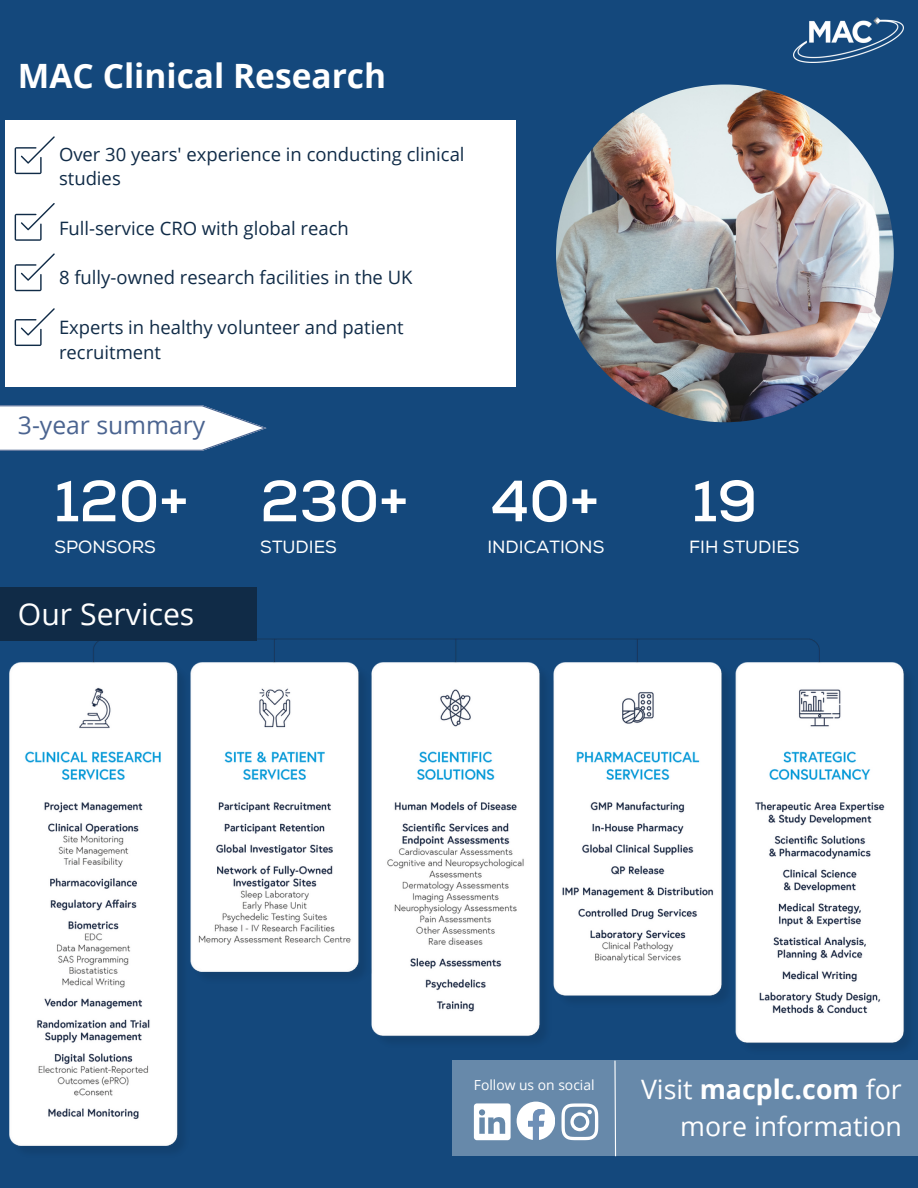
<style>
.page{position:relative;width:918px;height:1188px;background:#14487c}
.page>*{position:absolute;margin:0;border:0;box-sizing:border-box;transform-origin:0 0}
.t1{font:700 58.05px "Nexa";color:#fff}
.t2{font:700 33.45px "Open Sans";color:#fff}
.t3{font:30.15px "Open Sans";color:#fff}
.t4{font:26.7px/37.2px "Open Sans";color:#fff;text-align:right}
.t5{font:24.6px "Open Sans";color:#4b6490}
.t6{font:18.45px/24.8px "Open Sans";color:#102b47}
.t7{font:17.7px "Nexa";color:#fff}
.t8{font:13.8px "Open Sans";color:#fff}
.s1{font-weight:700}
</style>
<div class="page">
<img style="left:0;top:587px;width:908px;height:563px">
<div style="left:5px;top:120px;width:510px;height:267px;background:#fff"></div>
<svg style="left:15px;top:136px;width:40px;height:38px"></svg>
<svg style="left:15px;top:203px;width:40px;height:38px"></svg>
<svg style="left:15px;top:253px;width:40px;height:38px"></svg>
<svg style="left:15px;top:308px;width:40px;height:38px"></svg>
<img style="left:556px;top:85px;width:338px;height:337px;border-radius:50%">
<svg style="left:0;top:405px;width:267px;height:46px;background:#dae1e9"></svg>
<div style="left:452px;top:1060px;width:466px;height:96px;background:#6789aa"></div>
<svg style="left:474px;top:1103px;width:37px;height:37px"></svg>
<svg style="left:517px;top:1102px;width:38px;height:38px"></svg>
<svg style="left:562px;top:1103px;width:36px;height:37px"></svg>
<svg style="left:614px;top:1060px;width:3px;height:97px"></svg>
<div style="left:0;top:587px;width:256px;height:53px;background:#102b47"></div>
<img style="left:793px;top:18px;width:111px;height:45px">
<h6 class="t2" style="left:18px;top:53px;width:370px">MAC Clinical Research</h6>
<p class="t6" style="left:59px;top:141px;width:407px">Over 30 years' experience in conducting clinical studies</p>
<p class="t6" style="left:59px;top:215px;width:291px">Full-service CRO with global reach</p>
<p class="t6" style="left:59px;top:265px;width:355px">8 fully-owned research facilities in the UK</p>
<h6 class="t6" style="left:59px;top:314px;width:346px">Experts in healthy volunteer and patient recruitment</h6>
<h6 class="t5" style="left:18px;top:408px;width:189px">3-year summary</h6>
<h6 class="t1" style="left:54px;top:467px;width:136px">120+</h6>
<h4 class="t1" style="left:260px;top:467px;width:149px">230+</h4>
<p class="t1" style="left:491px;top:467px;width:110px">40+</p>
<p class="t1" style="left:692px;top:467px;width:67px">19</p>
<h1 class="t7" style="left:54px;top:536px;width:103px">SPONSORS</h1>
<h1 class="t7" style="left:260px;top:536px;width:78px">STUDIES</h1>
<h1 class="t7" style="left:487px;top:536px;width:118px">INDICATIONS</h1>
<p class="t7" style="left:689px;top:536px;width:112px">FIH STUDIES</p>
<h5 class="t3" style="left:18px;top:593px;width:178px">Our Services</h5>
<h5 class="t8" style="left:474px;top:1075px;width:122px">Follow us on social</h5>
<h5 class="t4" style="left:641px;top:1070px;width:262px">Visit <span class="s1">macplc.com</span> for more information</h5>
</div>
